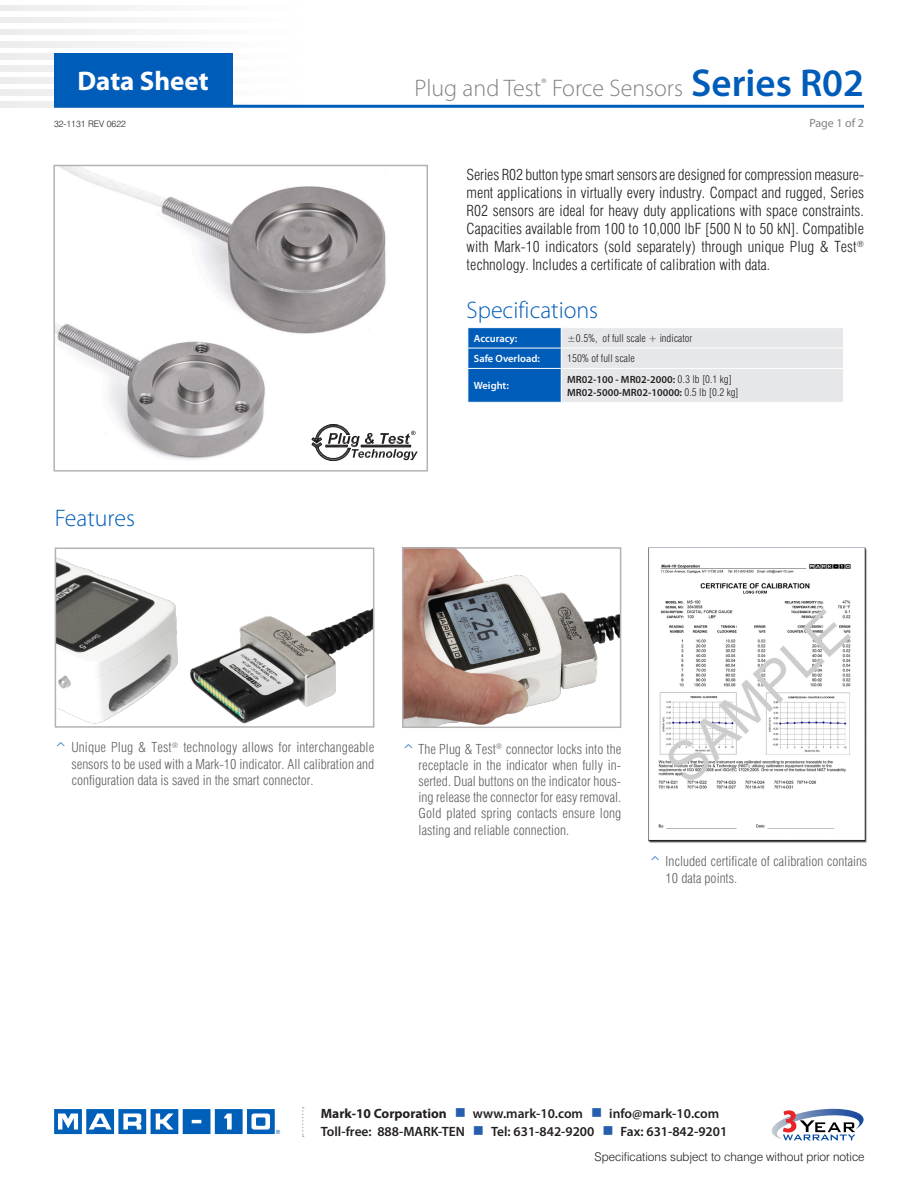
<style>
.page{position:relative;width:918px;height:1188px;background:#fff}
.page>*{position:absolute;margin:0;border:0;box-sizing:border-box;transform-origin:0 0}
.t1{font:700 27px "Myriad Pro";color:#fff}
.t2{font:300 24px "Myriad Pro";color:#808285}
.SECTION_HEADER_LIGHT{font:300 24px "Myriad Pro";color:#005cb9}
.heading_1{font:300 condensed 15px/18px "Swiss 721 BT";color:#231f20;text-align:justify}
.t3{font:300 condensed 13.5px/16.2px "Swiss 721 BT";color:#5f5f62;text-align:justify}
.t4{font:600 13.5px/18px "Myriad Pro";color:#231f20}
.t5{font:300 12px "Swiss 721 BT";color:#231f20}
.PAGE_NUMBER{font:12px "Myriad Pro";color:#808285}
.t6{font:600 10.5px "Myriad Pro";color:#231f20}
.t7{font:300 condensed 10.5px "Swiss 721 BT";color:#231f20}
.t8{font:600 10.5px "Myriad Pro";color:#fff}
.t9{font:300 9px "Swiss 721 BT";color:#231f20}
.s1{font-weight:600;font-size:39px;color:#005cb9}
.s2{font-family:"Swiss 721 BT";font-weight:300;font-stretch:condensed}
.s3{font-stretch:normal;color:#005cb9}
.s4{font-weight:700}
.s5{color:#245eac}
</style>
<div class="page">
<img style="left:0;top:53px;width:233px;height:6px">
<img style="left:0;top:65px;width:233px;height:6px">
<img style="left:0;top:77px;width:233px;height:7px">
<img style="left:0;top:89px;width:233px;height:7px">
<img style="left:0;top:101px;width:311px;height:7px">
<svg style="left:302px;top:1107px;width:2px;height:30px"></svg>
<svg style="left:772px;top:1109px;width:92px;height:31px"></svg>
<svg style="left:54px;top:1109px;width:226px;height:25px"></svg>
<hr style="left:54px;top:105px;width:810px;height:3px;background:#005cb9">
<div style="left:54px;top:53px;width:178px;height:54px;background:#005cb9"></div>
<svg style="left:467px;top:328px;width:376px;height:74px;background:#afc6dd"></svg>
<hr style="left:467px;top:368px;width:94px;height:1px;background:#fff">
<hr style="left:467px;top:369px;width:1px;height:33px;background:#fff">
<hr style="left:561px;top:368px;width:283px;height:1px;background:#fff">
<hr style="left:561px;top:369px;width:1px;height:33px;background:#fff">
<img style="left:405px;top:550px;width:213px;height:175px">
<div style="left:402px;top:547px;width:219px;height:181px;border:2px solid #b4b2b3"></div>
<img style="left:55px;top:167px;width:331px;height:293px">
<div style="left:53px;top:165px;width:375px;height:307px;border:1px solid #b4b2b3"></div>
<svg style="left:312px;top:424px;width:106px;height:37px"></svg>
<img style="left:58px;top:558px;width:313px;height:166px">
<div style="left:55px;top:548px;width:319px;height:180px;border:2px solid #b4b2b3"></div>
<img style="left:649px;top:547px;width:218px;height:296px">
<h1 class="t1" style="left:78px;top:63px;width:133px">Data Sheet</h1>
<p class="t9" style="left:54px;top:119px;width:73px">32-1131 REV 0622</p>
<p class="SECTION_HEADER_LIGHT" style="left:55px;top:503px;width:82px">Features</p>
<p class="t2" style="left:415px;top:73px;width:451px">Plug and Test<sup>®</sup> Force Sensors <span class="s1">Series R02</span></p>
<p class="PAGE_NUMBER" style="left:809px;top:115px;width:56px">Page 1 of 2</p>
<p class="heading_1" style="left:467px;top:165px;width:399px">Series R02 button type smart sensors are designed for compression measure&shy;ment applications in virtually every industry. Compact and rugged, Series R02 sensors are ideal for heavy duty applications with space constraints.<br>Capacities available from 100 to 10,000 lbF [500 N to 50 kN]. Compatible with Mark-10 indicators (sold separately) through unique Plug &amp; Test<sup>® </sup>technology. Includes a certificate of calibration with data.</p>
<p class="SECTION_HEADER_LIGHT" style="left:467px;top:296px;width:133px">Specifications</p>
<p class="t8" style="left:474px;top:332px;width:45px">Accuracy:</p>
<p class="t7" style="left:567px;top:332px;width:127px">±0.5%, of full scale + indicator</p>
<p class="t8" style="left:474px;top:352px;width:68px">Safe Overload:</p>
<p class="t7" style="left:567px;top:352px;width:69px">150% of full scale</p>
<p class="t8" style="left:474px;top:379px;width:36px">Weight:</p>
<p class="t6" style="left:567px;top:373px;width:166px">MR02-100 - MR02-2000: <span class="s2">0.3 lb [0.1 kg]</span></p>
<p class="t6" style="left:567px;top:386px;width:173px">MR02-5000-MR02-10000: <span class="s2">0.5 lb [0.2 kg]</span></p>
<p class="t3" style="left:71px;top:739px;width:305px;text-indent:-17px"><span class="s3">^</span> Unique Plug &amp; Test<sup>®</sup> technology allows for interchangeable sensors to be used with a Mark-10 indicator. All calibration and configuration data is saved in the smart connector.</p>
<p class="t3" style="left:419px;top:741px;width:204px;text-indent:-17px"><span class="s3">^</span> The Plug &amp; Test<sup>®</sup> connector locks into the receptacle in the indicator when fully in&shy;serted. Dual buttons on the indicator hous&shy;ing release the connector for easy removal.<br>Gold plated spring contacts ensure long lasting and reliable connection.</p>
<p class="t3" style="left:666px;top:853px;width:203px;text-indent:-17px"><span class="s3">^</span> Included certificate of calibration contains<br>10 data points.</p>
<p class="t4" style="left:321px;top:1104px;width:408px"><span class="s4">Mark-10 Corporation</span> <span class="s5">■</span> www.mark-10.com <span class="s5">■</span> info@mark-10.com<br>Toll-free: 888-MARK-TEN <span class="s5">■</span> Tel: 631-842-9200 <span class="s5">■</span> Fax: 631-842-9201</p>
<p class="t5" style="left:595px;top:1149px;width:271px">Specifications subject to change without prior notice</p>
</div>
